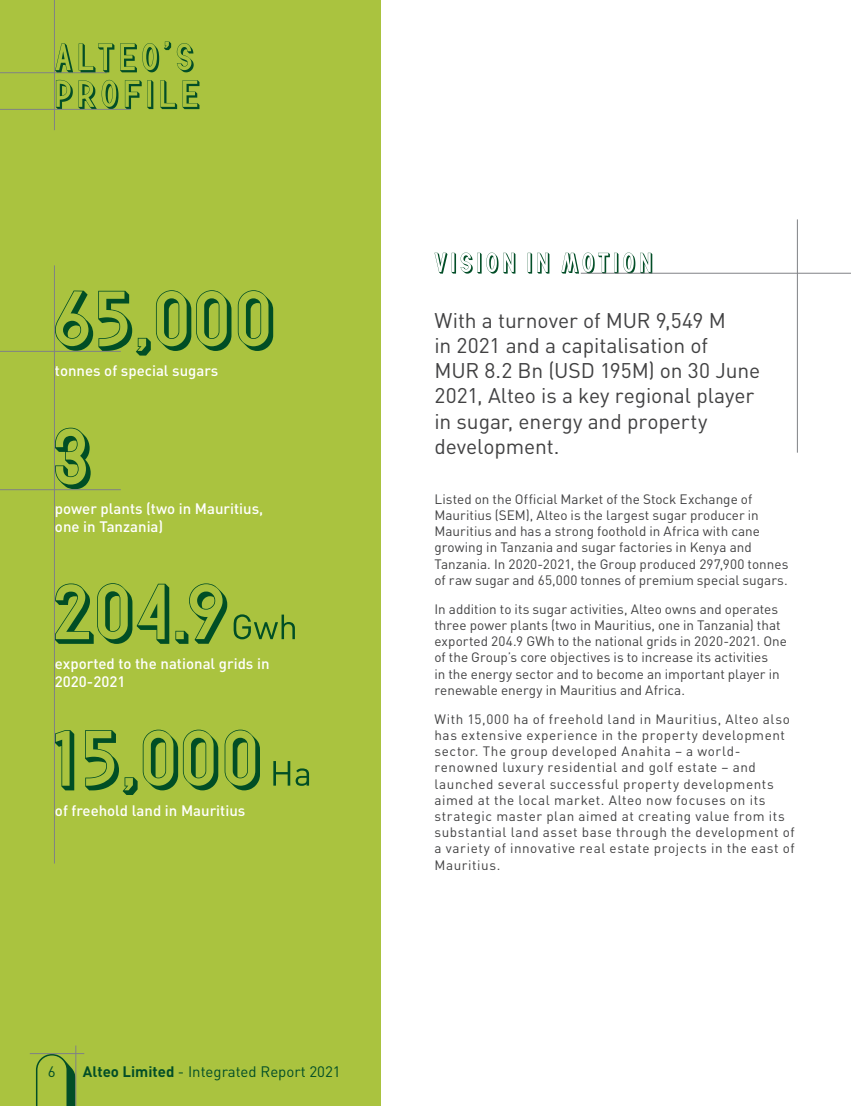
<style>
.page{position:relative;width:851px;height:1106px;background:#fff}
.page>*{position:absolute;margin:0;border:0;box-sizing:border-box;transform-origin:0 0}
.t1{font:21px/25.2px "DIN";letter-spacing:-.005em;color:#414142}
.t2{font:500 15px/18px "DIN";color:#fff}
.t3{font:15px "DIN";color:#024e27}
.t4{font:13.5px/16.2px "DIN";letter-spacing:.015em;color:#414142}
.t5{font:13.5px/16.2px "DIN";letter-spacing:.04em;color:#414142}
.s1{font-weight:700}
</style>
<div class="page">
<div style="left:0;top:0;width:380px;height:1106px;background:#aac33f"></div>
<hr style="left:0;top:72px;width:107px;height:1px;background:#808285">
<svg style="left:56px;top:80px;width:143px;height:29px"></svg>
<svg style="left:55px;top:42px;width:139px;height:30px"></svg>
<hr style="left:54px;top:0;width:1px;height:130px;background:#808285">
<hr style="left:0;top:109px;width:131px;height:1px;background:#808285">
<svg style="left:434px;top:252px;width:218px;height:22px"></svg>
<svg style="left:55px;top:583px;width:240px;height:61px"></svg>
<svg style="left:55px;top:290px;width:218px;height:65px"></svg>
<svg style="left:55px;top:428px;width:36px;height:61px"></svg>
<svg style="left:55px;top:729px;width:254px;height:66px"></svg>
<hr style="left:54px;top:265px;width:1px;height:598px;background:#808285">
<hr style="left:0;top:351px;width:121px;height:1px;background:#808285">
<hr style="left:0;top:489px;width:121px;height:1px;background:#808285">
<hr style="left:796px;top:219px;width:1px;height:233px;background:#808285">
<hr style="left:580px;top:273px;width:270px;height:1px;background:#808285">
<svg style="left:36px;top:1054px;width:39px;height:52px"></svg>
<hr style="left:30px;top:1053px;width:54px;height:1px;background:#808285">
<hr style="left:75px;top:1045px;width:1px;height:61px;background:#808285">
<p class="t2" style="left:55px;top:361px;width:165px">tonnes of special sugars</p>
<p class="t2" style="left:55px;top:499px;width:210px">power plants (two in Mauritius, one in Tanzania)</p>
<p class="t2" style="left:55px;top:654px;width:216px">exported to the national grids in<br>2020-2021</p>
<p class="t2" style="left:55px;top:800px;width:192px">of freehold land in Mauritius</p>
<p class="t3" style="left:48px;top:1062px;width:9px">6</p>
<p class="t3" style="left:83px;top:1062px;width:259px"><span class="s1">Alteo Limited</span> - Integrated Report 2021</p>
<h1 class="t1" style="left:434px;top:307px;width:327px">With a turnover of MUR 9,549 M<br>in 2021 and a capitalisation of<br>MUR 8.2 Bn (USD 195M) on 30 June<br>2021, Alteo is a key regional player in sugar, energy and property development.</h1>
<p class="t4" style="left:434px;top:490px;width:355px">Listed on the Official Market of the Stock Exchange of Mauritius (SEM), Alteo is the largest sugar producer in Mauritius and has a strong foothold in Africa with cane growing in Tanzania and sugar factories in Kenya and Tanzania. In 2020-2021, the Group produced 297,900 tonnes of raw sugar and 65,000 tonnes of premium special sugars.</p>
<p class="t4" style="left:434px;top:600px;width:354px">In addition to its sugar activities, Alteo owns and operates three power plants (two in Mauritius, one in Tanzania) that exported 204.9 GWh to the national grids in 2020-2021. One of the Group’s core objectives is to increase its activities<br>in the energy sector and to become an important player in renewable energy in Mauritius and Africa.</p>
<p class="t5" style="left:434px;top:710px;width:361px">With 15,000 ha of freehold land in Mauritius, Alteo also has extensive experience in the property development sector. The group developed Anahita – a world&shy;renowned luxury residential and golf estate – and launched several successful property developments aimed at the local market. Alteo now focuses on its strategic master plan aimed at creating value from its substantial land asset base through the development of a variety of innovative real estate projects in the east of Mauritius.</p>
</div>
